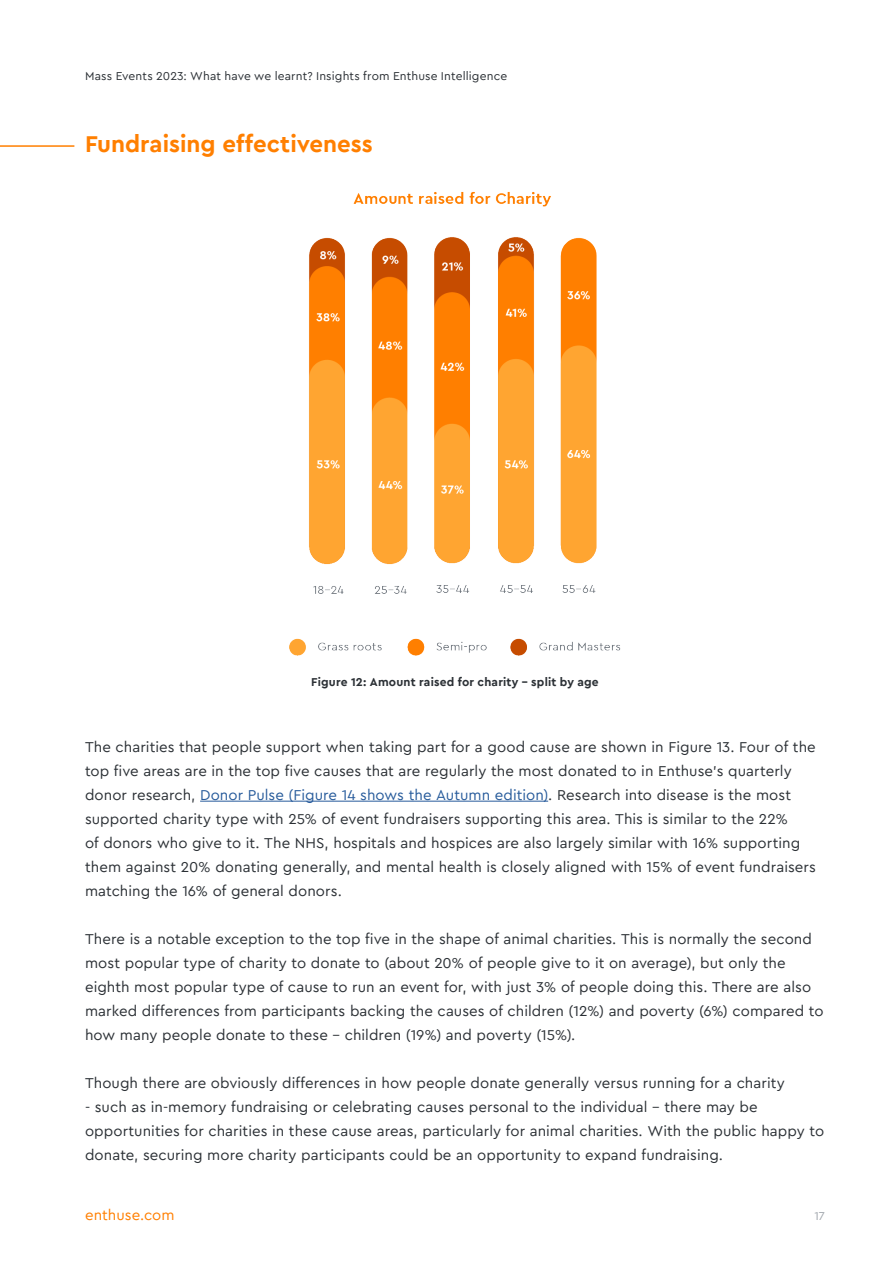
<style>
.page{position:relative;width:893px;height:1263px;background:#fff}
.page>*{position:absolute;margin:0;border:0;box-sizing:border-box;transform-origin:0 0}
.t1{font:700 24px "Cera Pro";color:#ff7f00}
.t2{font:15px/24px "Cera Pro";letter-spacing:.005em;color:#2b3035}
.t3{font:15px "Cera Pro";color:#ff7f00}
.t4{font:12px "Cera Pro";letter-spacing:.01em;color:#2b3035}
.t5{font:700 12px "Cera Pro";letter-spacing:.015em;color:#2b3035}
.t6{font:12px "Cera Pro";color:#a0a6ac}
.s1{color:#275b9b}
</style>
<div class="page">
<hr style="left:200px;top:801px;width:348px;height:1px;background:#275b9b">
<img style="left:289px;top:191px;width:332px;height:465px">
<hr style="left:0;top:145px;width:74px;height:2px;background:#ff7f00">
<p class="t4" style="left:85px;top:68px;width:424px">Mass Events 2023: What have we learnt? Insights from Enthuse Intelligence</p>
<h1 class="t1" style="left:85px;top:128px;width:289px">Fundraising effectiveness</h1>
<p class="t5" style="left:311px;top:674px;width:289px">Figure 12: Amount raised for charity - split by age</p>
<p class="t2" style="left:85px;top:734px;width:732px">The charities that people support when taking part for a good cause are shown in Figure 13. Four of the top five areas are in the top five causes that are regularly the most donated to in Enthuse’s quarterly donor research, <span class="s1">Donor Pulse (Figure 14 shows the Autumn edition)</span>. Research into disease is the most supported charity type with 25% of event fundraisers supporting this area. This is similar to the 22%<br>of donors who give to it. The NHS, hospitals and hospices are also largely similar with 16% supporting them against 20% donating generally, and mental health is closely aligned with 15% of event fundraisers matching the 16% of general donors.</p>
<p class="t2" style="left:85px;top:926px;width:740px">There is a notable exception to the top five in the shape of animal charities. This is normally the second most popular type of charity to donate to (about 20% of people give to it on average), but only the eighth most popular type of cause to run an event for, with just 3% of people doing this. There are also marked differences from participants backing the causes of children (12%) and poverty (6%) compared to how many people donate to these - children (19%) and poverty (15%).</p>
<p class="t2" style="left:85px;top:1070px;width:701px">Though there are obviously differences in how people donate generally versus running for a charity</p>
<p class="t2" style="left:85px;top:1094px;width:741px">- such as in-memory fundraising or celebrating causes personal to the individual - there may be opportunities for charities in these cause areas, particularly for animal charities. With the public happy to donate, securing more charity participants could be an opportunity to expand fundraising.</p>
<p class="t3" style="left:85px;top:1205px;width:91px">enthuse.com</p>
<p class="t6" style="left:814px;top:1208px;width:12px">17</p>
</div>
